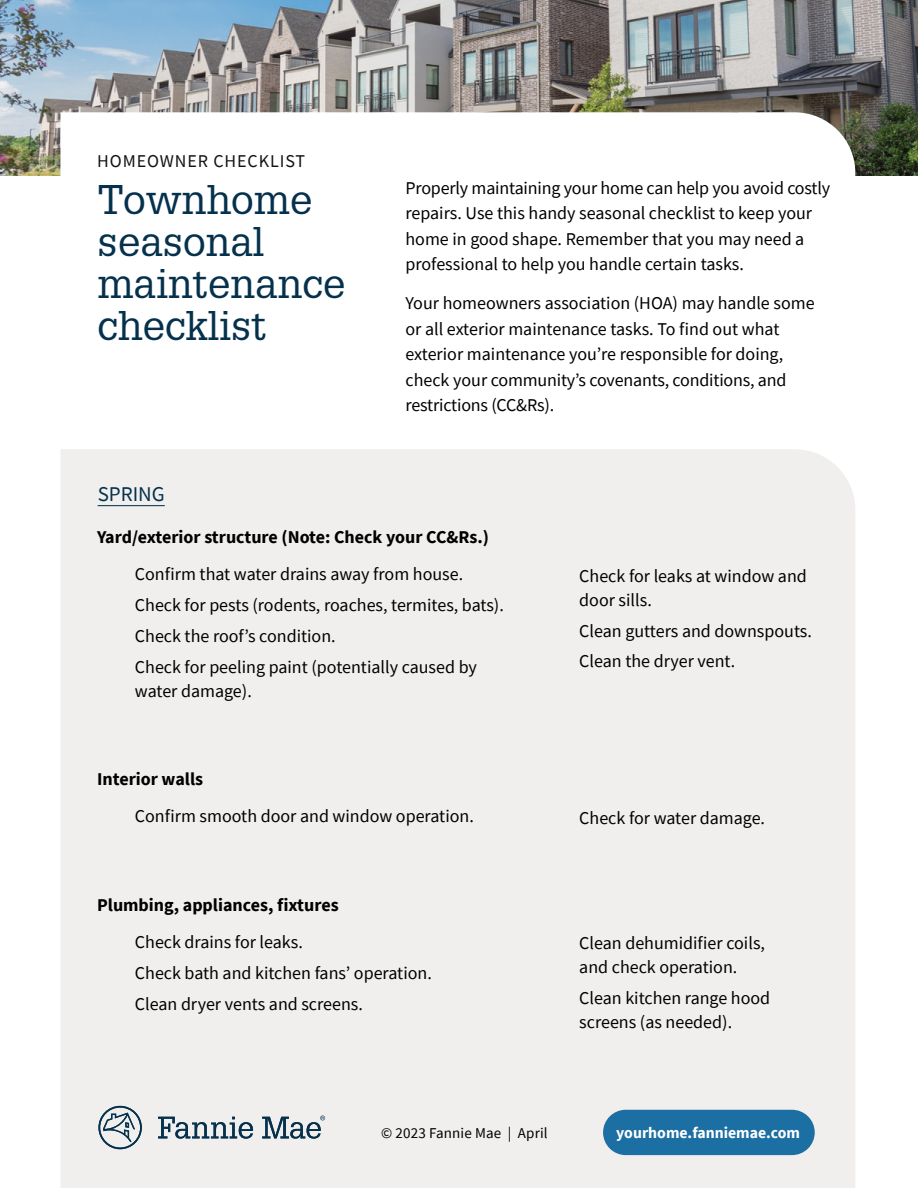
<style>
.page{position:relative;width:918px;height:1188px;background:#fff}
.page>*{position:absolute;margin:0;border:0;box-sizing:border-box;transform-origin:0 0}
.t1{font:40.5px/42px "Glypha LT Std";color:#05314d}
.underline{font:21px "Source Sans Pro";color:#05314d}
.t2{font:18px/25.5px "Source Sans Pro";color:#000}
.t3{font:700 18px "Source Sans Pro";color:#000}
.t4{font:18px "Source Sans Pro";letter-spacing:.05em;color:#121212}
.t5{font:700 15.75px "Source Sans Pro";color:#fff}
.t6{font:15px "Source Sans Pro";letter-spacing:.01em;color:#000}
</style>
<div class="page">
<img style="left:0;top:0;width:918px;height:176px">
<svg style="left:60px;top:112px;width:795px;height:64px"></svg>
<div style="left:61px;top:449px;width:794px;height:739px;background:#f1efed"></div>
<hr style="left:98px;top:505px;width:67px;height:1px;background:#05314d">
<svg style="left:158px;top:1116px;width:167px;height:23px"></svg>
<svg style="left:98px;top:1106px;width:44px;height:43px"></svg>
<div style="left:603px;top:1110px;width:212px;height:45px;background:#1c6fa3;border-radius:23px"></div>
<p class="t4" style="left:97px;top:150px;width:210px">HOMEOWNER CHECKLIST</p>
<p class="t1" style="left:98px;top:178px;width:249px">Townhome seasonal maintenance checklist</p>
<p class="t2" style="left:405px;top:175px;width:426px">Properly maintaining your home can help you avoid costly repairs. Use this handy seasonal checklist to keep your home in good shape. Remember that you may need a professional to help you handle certain tasks.</p>
<p class="t2" style="left:405px;top:290px;width:411px">Your homeowners association (HOA) may handle some or all exterior maintenance tasks. To find out what exterior maintenance you’re responsible for doing, check your community’s covenants, conditions, and restrictions (CC&amp;Rs).</p>
<p class="underline" style="left:98px;top:481px;width:69px">SPRING</p>
<p class="t3" style="left:97px;top:525px;width:394px">Yard/exterior structure (Note: Check your CC&amp;Rs.)</p>
<p class="t2" style="left:135px;top:562px;width:330px">Confirm that water drains away from house.</p>
<p class="t2" style="left:135px;top:592px;width:370px">Check for pests (rodents, roaches, termites, bats).</p>
<p class="t2" style="left:135px;top:623px;width:202px">Check the roof’s condition.</p>
<p class="t2" style="left:135px;top:655px;width:344px;line-height:24px">Check for peeling paint (potentially caused by water damage).</p>
<p class="t3" style="left:97px;top:766px;width:108px">Interior walls</p>
<p class="t2" style="left:135px;top:803px;width:340px">Confirm smooth door and window operation.</p>
<p class="t3" style="left:97px;top:892px;width:243px">Plumbing, appliances, fixtures</p>
<p class="t2" style="left:135px;top:929px;width:169px">Check drains for leaks.</p>
<p class="t2" style="left:135px;top:960px;width:298px">Check bath and kitchen fans’ operation.</p>
<p class="t2" style="left:135px;top:991px;width:230px">Clean dryer vents and screens.</p>
<p class="t2" style="left:579px;top:564px;width:229px;line-height:24px">Check for leaks at window and door sills.</p>
<p class="t2" style="left:579px;top:618px;width:234px">Clean gutters and downspouts.</p>
<p class="t2" style="left:579px;top:648px;width:158px">Clean the dryer vent.</p>
<p class="t2" style="left:579px;top:805px;width:187px">Check for water damage.</p>
<p class="t2" style="left:579px;top:931px;width:187px;line-height:24px">Clean dehumidifier coils, and check operation.</p>
<p class="t2" style="left:579px;top:986px;width:192px;line-height:24px">Clean kitchen range hood screens (as needed).</p>
<p class="t6" style="left:381px;top:1123px;width:168px">© 2023 Fannie Mae | April</p>
<p class="t5" style="left:616px;top:1122px;width:185px">yourhome.fanniemae.com</p>
</div>
